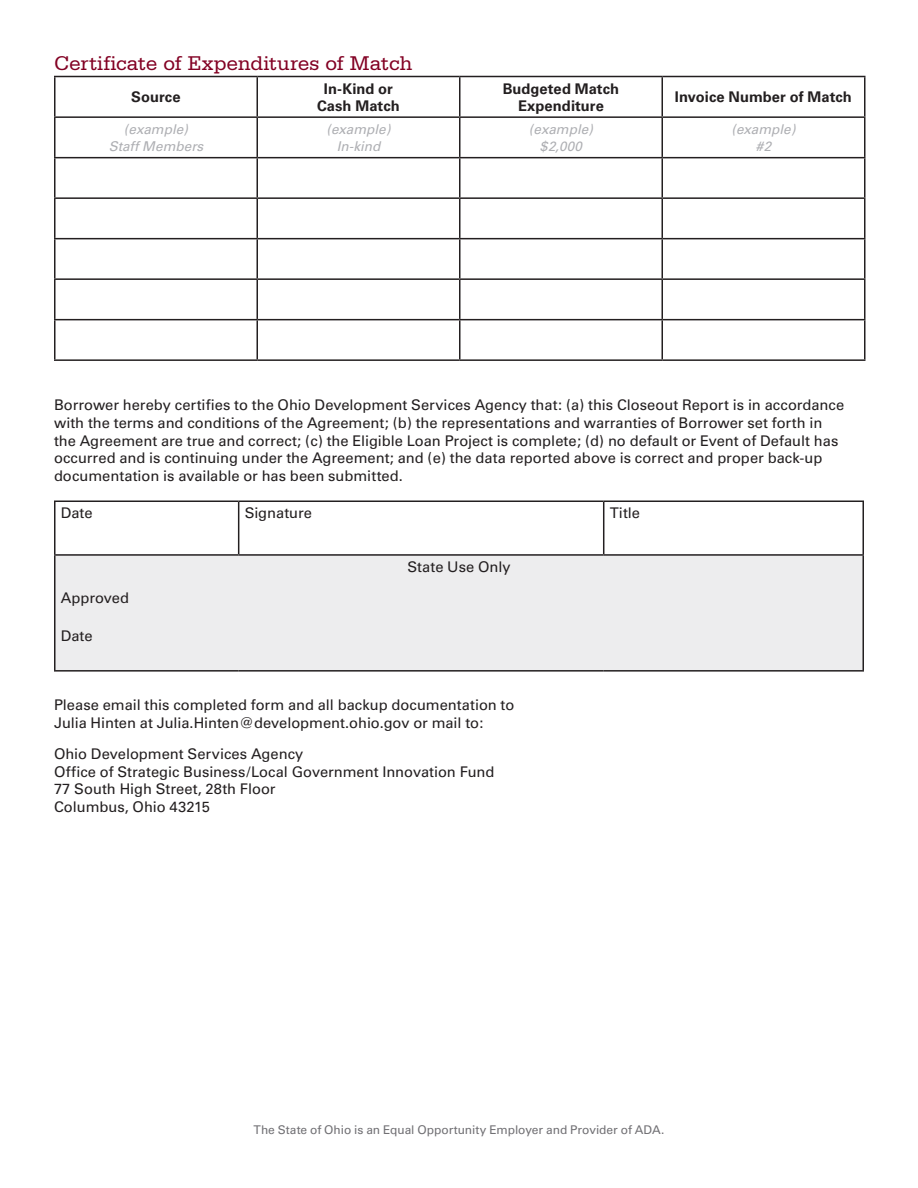
<style>
.page{position:relative;width:918px;height:1188px;background:#fff}
.page>*{position:absolute;margin:0;border:0;box-sizing:border-box;transform-origin:0 0}
.sub_title{font:21px "Serifa";letter-spacing:-.005em;color:#820123}
.body{font:14.7px/17.7px "Univers";color:#231f20}
.body-2{font:700 14.7px/17.7px "Univers";letter-spacing:.005em;color:#231f20;text-align:center}
.body-3{font:italic 13.5px/16.2px "Univers";color:#aeafb3;text-align:center}
.body-4{font:12px "Univers";letter-spacing:-.005em;color:#717074}
</style>
<div class="page">
<hr style="left:54px;top:76px;width:203px;height:1px;background:#231f20">
<hr style="left:54px;top:77px;width:2px;height:39px;background:#231f20">
<hr style="left:257px;top:76px;width:203px;height:1px;background:#231f20">
<hr style="left:256px;top:77px;width:2px;height:39px;background:#231f20">
<hr style="left:460px;top:76px;width:202px;height:1px;background:#231f20">
<hr style="left:459px;top:77px;width:1px;height:39px;background:#231f20">
<hr style="left:662px;top:76px;width:204px;height:1px;background:#231f20">
<hr style="left:662px;top:77px;width:1px;height:39px;background:#231f20">
<hr style="left:864px;top:77px;width:2px;height:39px;background:#231f20">
<hr style="left:54px;top:116px;width:203px;height:2px;background:#231f20">
<hr style="left:54px;top:118px;width:2px;height:39px;background:#231f20">
<hr style="left:257px;top:116px;width:203px;height:2px;background:#231f20">
<hr style="left:256px;top:118px;width:2px;height:39px;background:#231f20">
<hr style="left:460px;top:116px;width:202px;height:2px;background:#231f20">
<hr style="left:459px;top:118px;width:1px;height:39px;background:#231f20">
<hr style="left:662px;top:116px;width:204px;height:2px;background:#231f20">
<hr style="left:662px;top:118px;width:1px;height:39px;background:#231f20">
<hr style="left:864px;top:118px;width:2px;height:39px;background:#231f20">
<hr style="left:54px;top:157px;width:203px;height:1px;background:#231f20">
<hr style="left:54px;top:158px;width:2px;height:39px;background:#231f20">
<hr style="left:257px;top:157px;width:203px;height:1px;background:#231f20">
<hr style="left:256px;top:158px;width:2px;height:39px;background:#231f20">
<hr style="left:460px;top:157px;width:202px;height:1px;background:#231f20">
<hr style="left:459px;top:158px;width:1px;height:39px;background:#231f20">
<hr style="left:662px;top:157px;width:204px;height:1px;background:#231f20">
<hr style="left:662px;top:158px;width:1px;height:39px;background:#231f20">
<hr style="left:864px;top:158px;width:2px;height:39px;background:#231f20">
<hr style="left:54px;top:197px;width:203px;height:2px;background:#231f20">
<hr style="left:54px;top:199px;width:2px;height:39px;background:#231f20">
<hr style="left:257px;top:197px;width:203px;height:2px;background:#231f20">
<hr style="left:256px;top:199px;width:2px;height:39px;background:#231f20">
<hr style="left:460px;top:197px;width:202px;height:2px;background:#231f20">
<hr style="left:459px;top:199px;width:1px;height:39px;background:#231f20">
<hr style="left:662px;top:197px;width:204px;height:2px;background:#231f20">
<hr style="left:662px;top:199px;width:1px;height:39px;background:#231f20">
<hr style="left:864px;top:199px;width:2px;height:39px;background:#231f20">
<hr style="left:54px;top:238px;width:203px;height:1px;background:#231f20">
<hr style="left:54px;top:239px;width:2px;height:39px;background:#231f20">
<hr style="left:257px;top:238px;width:203px;height:1px;background:#231f20">
<hr style="left:256px;top:239px;width:2px;height:39px;background:#231f20">
<hr style="left:460px;top:238px;width:202px;height:1px;background:#231f20">
<hr style="left:459px;top:239px;width:1px;height:39px;background:#231f20">
<hr style="left:662px;top:238px;width:204px;height:1px;background:#231f20">
<hr style="left:662px;top:239px;width:1px;height:39px;background:#231f20">
<hr style="left:864px;top:239px;width:2px;height:39px;background:#231f20">
<hr style="left:54px;top:278px;width:203px;height:2px;background:#231f20">
<hr style="left:54px;top:280px;width:2px;height:39px;background:#231f20">
<hr style="left:257px;top:278px;width:203px;height:2px;background:#231f20">
<hr style="left:256px;top:280px;width:2px;height:39px;background:#231f20">
<hr style="left:460px;top:278px;width:202px;height:2px;background:#231f20">
<hr style="left:459px;top:280px;width:1px;height:39px;background:#231f20">
<hr style="left:662px;top:278px;width:204px;height:2px;background:#231f20">
<hr style="left:662px;top:280px;width:1px;height:39px;background:#231f20">
<hr style="left:864px;top:280px;width:2px;height:39px;background:#231f20">
<hr style="left:54px;top:319px;width:203px;height:1px;background:#231f20">
<hr style="left:54px;top:320px;width:2px;height:39px;background:#231f20">
<hr style="left:257px;top:319px;width:203px;height:1px;background:#231f20">
<hr style="left:256px;top:320px;width:2px;height:39px;background:#231f20">
<hr style="left:460px;top:319px;width:202px;height:1px;background:#231f20">
<hr style="left:459px;top:320px;width:1px;height:39px;background:#231f20">
<hr style="left:662px;top:319px;width:204px;height:1px;background:#231f20">
<hr style="left:662px;top:320px;width:1px;height:39px;background:#231f20">
<hr style="left:864px;top:320px;width:2px;height:39px;background:#231f20">
<hr style="left:54px;top:359px;width:203px;height:2px;background:#231f20">
<hr style="left:257px;top:359px;width:203px;height:2px;background:#231f20">
<hr style="left:460px;top:359px;width:202px;height:2px;background:#231f20">
<hr style="left:662px;top:359px;width:204px;height:2px;background:#231f20">
<div style="left:55px;top:555px;width:808px;height:116px;background:#ededee"></div>
<hr style="left:54px;top:501px;width:185px;height:1px;background:#231f20">
<hr style="left:54px;top:502px;width:2px;height:52px;background:#231f20">
<hr style="left:239px;top:501px;width:365px;height:1px;background:#231f20">
<hr style="left:238px;top:502px;width:1px;height:52px;background:#231f20">
<hr style="left:604px;top:501px;width:260px;height:1px;background:#231f20">
<hr style="left:603px;top:502px;width:1px;height:52px;background:#231f20">
<hr style="left:862px;top:502px;width:2px;height:52px;background:#231f20">
<hr style="left:54px;top:554px;width:185px;height:2px;background:#231f20">
<hr style="left:54px;top:556px;width:2px;height:114px;background:#231f20">
<hr style="left:239px;top:554px;width:365px;height:2px;background:#231f20">
<hr style="left:604px;top:554px;width:260px;height:2px;background:#231f20">
<hr style="left:862px;top:556px;width:2px;height:114px;background:#231f20">
<hr style="left:54px;top:670px;width:185px;height:2px;background:#231f20">
<hr style="left:239px;top:670px;width:365px;height:2px;background:#231f20">
<hr style="left:604px;top:670px;width:260px;height:2px;background:#231f20">
<p class="sub_title" style="left:54px;top:51px;width:360px">Certificate of Expenditures of Match</p>
<p class="body-2" style="left:131px;top:88px;width:51px">Source</p>
<p class="body-2" style="left:317px;top:80px;width:84px">In-Kind or<br>Cash Match</p>
<p class="body-2" style="left:503px;top:80px;width:118px">Budgeted Match<br>Expenditure</p>
<p class="body-2" style="left:675px;top:88px;width:178px">Invoice Number of Match</p>
<p class="body-3" style="left:109px;top:122px;width:96px">(example)<br>Staff Members</p>
<p class="body-3" style="left:326px;top:122px;width:66px">(example)<br>In-kind</p>
<p class="body-3" style="left:529px;top:122px;width:66px">(example) $2,000</p>
<p class="body-3" style="left:731px;top:122px;width:66px">(example) #2</p>
<p class="body" style="left:54px;top:396px;width:792px">Borrower hereby certifies to the Ohio Development Services Agency that: (a) this Closeout Report is in accordance with the terms and conditions of the Agreement; (b) the representations and warranties of Borrower set forth in the Agreement are true and correct; (c) the Eligible Loan Project is complete; (d) no default or Event of Default has occurred and is continuing under the Agreement; and (e) the data reported above is correct and proper back-up documentation is available or has been submitted.</p>
<p class="body" style="left:61px;top:504px;width:33px">Date</p>
<p class="body" style="left:245px;top:504px;width:69px">Signature</p>
<p class="body" style="left:610px;top:504px;width:32px">Title</p>
<p class="body" style="left:407px;top:558px;width:105px">State Use Only</p>
<p class="body" style="left:61px;top:589px;width:70px">Approved</p>
<p class="body" style="left:61px;top:627px;width:33px">Date</p>
<p class="body" style="left:54px;top:696px;width:462px">Please email this completed form and all backup documentation to<br>Julia Hinten at Julia.Hinten@development.ohio.gov or mail to:</p>
<p class="body" style="left:54px;top:745px;width:442px">Ohio Development Services Agency<br>Office of Strategic Business/Local Government Innovation Fund 77 South High Street, 28th Floor<br>Columbus, Ohio 43215</p>
<p class="body-4" style="left:254px;top:1123px;width:412px">The State of Ohio is an Equal Opportunity Employer and Provider of ADA.</p>
</div>
